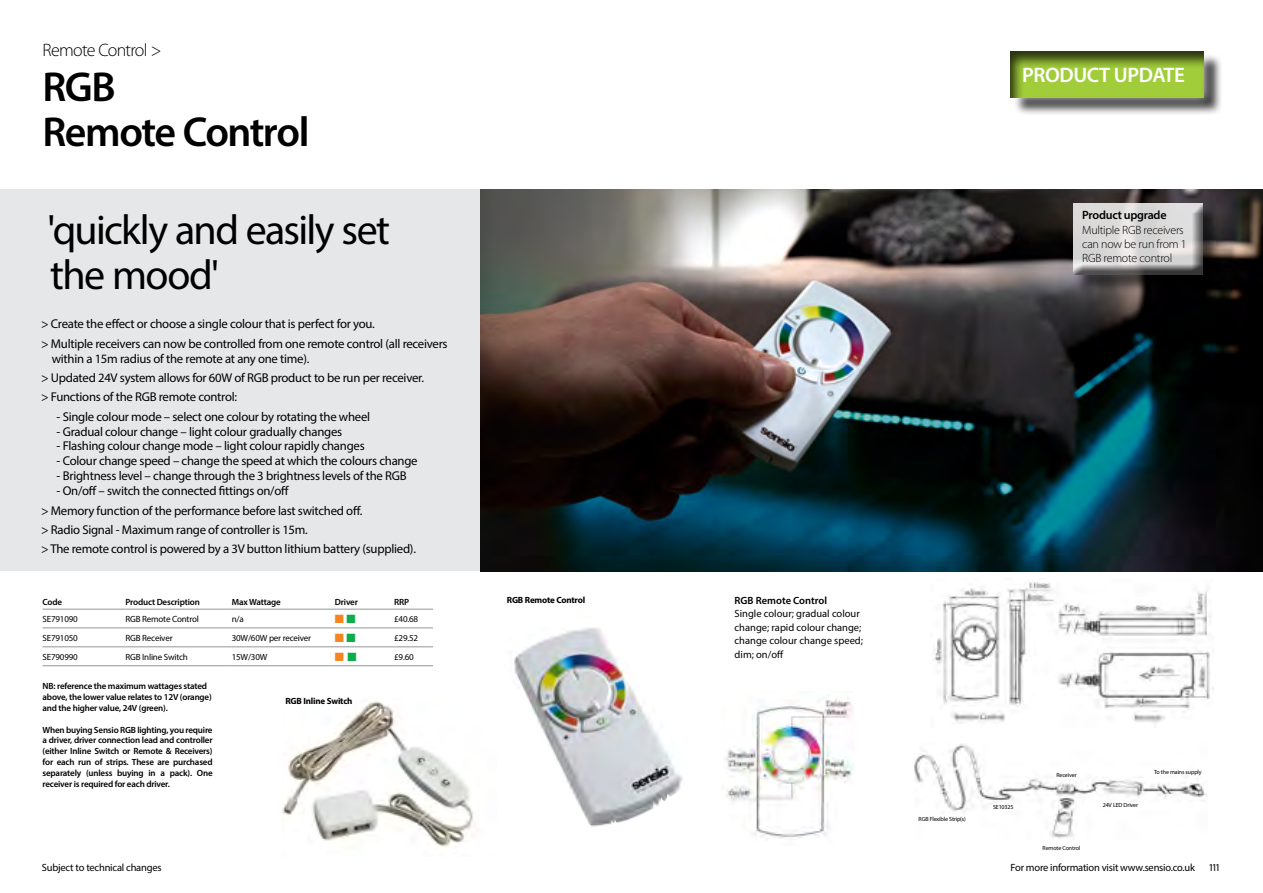
<style>
.page{position:relative;width:1263px;height:893px;background:#fff}
.page>*{position:absolute;margin:0;border:0;box-sizing:border-box;transform-origin:0 0}
.t1{font:42px/45px "Myriad Pro";letter-spacing:-.035em;color:#000}
.t2{font:600 42px/45px "Myriad Pro";letter-spacing:-.035em;color:#000}
.t3{font:600 21px "Myriad Pro";letter-spacing:-.02em;color:#fff}
.t4{font:300 18px "Myriad Pro";letter-spacing:-.04em;color:#000}
.t5{font:12.75px/19.2px "Myriad Pro";letter-spacing:-.02em;color:#000}
.t6{font:300 12px/14.4px "Myriad Pro";letter-spacing:-.02em;color:#000}
.t7{font:600 12px "Myriad Pro";letter-spacing:-.02em;color:#000}
.t8{font:10.5px/13.5px "Myriad Pro";letter-spacing:-.005em;color:#000}
.t9{font:600 10.5px "Myriad Pro";color:#000}
.t10{font:600 9px/10.8px "Myriad Pro";letter-spacing:-.02em;color:#000}
.t11{font:9px "Myriad Pro";letter-spacing:-.02em;color:#000}
.t12{font:700 9px "Myriad Pro";letter-spacing:-.02em;color:#000}
.t13{font:6px "Myriad Pro";letter-spacing:-.02em;color:#000}
</style>
<div class="page">
<img style="left:514px;top:628px;width:169px;height:199px">
<img style="left:915px;top:744px;width:292px;height:95px">
<img style="left:725px;top:695px;width:129px;height:144px">
<div style="left:0;top:189px;width:481px;height:382px;background:#e6e7e8"></div>
<img style="left:481px;top:189px;width:782px;height:382px">
<hr style="left:43px;top:609px;width:82px;height:1px;background:#939598">
<hr style="left:125px;top:609px;width:107px;height:1px;background:#939598">
<hr style="left:232px;top:609px;width:103px;height:1px;background:#939598">
<hr style="left:335px;top:609px;width:59px;height:1px;background:#939598">
<hr style="left:394px;top:609px;width:39px;height:1px;background:#939598">
<hr style="left:43px;top:627px;width:82px;height:1px;background:#939598">
<hr style="left:125px;top:627px;width:107px;height:1px;background:#939598">
<hr style="left:232px;top:627px;width:103px;height:1px;background:#939598">
<hr style="left:335px;top:627px;width:59px;height:1px;background:#939598">
<hr style="left:394px;top:627px;width:39px;height:1px;background:#939598">
<hr style="left:43px;top:646px;width:82px;height:1px;background:#939598">
<hr style="left:125px;top:646px;width:107px;height:1px;background:#939598">
<hr style="left:232px;top:646px;width:103px;height:1px;background:#939598">
<hr style="left:335px;top:646px;width:59px;height:1px;background:#939598">
<hr style="left:394px;top:646px;width:39px;height:1px;background:#939598">
<hr style="left:43px;top:665px;width:82px;height:1px;background:#939598">
<hr style="left:125px;top:665px;width:107px;height:1px;background:#939598">
<hr style="left:232px;top:665px;width:103px;height:1px;background:#939598">
<hr style="left:335px;top:665px;width:59px;height:1px;background:#939598">
<hr style="left:394px;top:665px;width:39px;height:1px;background:#939598">
<div style="left:1013px;top:53px;width:210px;height:63px;background:#000;opacity:.75"></div>
<div style="left:1001px;top:41px;width:212px;height:66px;background:#fff;opacity:.75"></div>
<div style="left:1008px;top:49px;width:196px;height:50px;background:#000;opacity:.75"></div>
<img style="left:282px;top:701px;width:192px;height:146px">
<img style="left:933px;top:582px;width:281px;height:142px">
<div style="left:1075px;top:205px;width:146px;height:88px;background:#000;opacity:.75"></div>
<div style="left:1072px;top:203px;width:132px;height:72px;background:#000;opacity:.75"></div>
<h3 class="t4" style="left:43px;top:39px;width:120px">Remote Control &gt;</h3>
<h1 class="t2" style="left:43px;top:63px;width:269px">RGB<br>Remote Control</h1>
<h1 class="t1" style="left:47px;top:207px;width:344px">'quickly and easily set the mood'</h1>
<p class="t5" style="left:41px;top:314px;width:408px">&gt; Create the effect or choose a single colour that is perfect for you.<br>&gt; Multiple receivers can now be controlled from one remote control (all receivers</p>
<p class="t5" style="left:41px;top:349px;width:384px;text-indent:11px">within a 15m radius of the remote at any one time).<br>&gt; Updated 24V system allows for 60W of RGB product to be run per receiver. &gt; Functions of the RGB remote control:</p>
<p class="t5" style="left:57px;top:406px;width:315px">- Single colour mode – select one colour by rotating the wheel</p>
<p class="t5" style="left:57px;top:421px;width:287px">- Gradual colour change – light colour gradually changes</p>
<p class="t5" style="left:57px;top:436px;width:310px">- Flashing colour change mode – light colour rapidly changes</p>
<p class="t5" style="left:57px;top:451px;width:363px">- Colour change speed – change the speed at which the colours change</p>
<p class="t5" style="left:57px;top:466px;width:351px">- Brightness level – change through the 3 brightness levels of the RGB</p>
<p class="t5" style="left:41px;top:481px;width:376px;text-indent:16px">- On/off – switch the connected fittings on/off<br>&gt; Memory function of the performance before last switched off.<br>&gt; Radio Signal - Maximum range of controller is 15m.<br>&gt; The remote control is powered by a 3V button lithium battery (supplied).</p>
<p class="t10" style="left:43px;top:596px;width:21px">Code</p>
<p class="t10" style="left:125px;top:596px;width:76px">Product Description</p>
<p class="t10" style="left:232px;top:596px;width:50px">Max Wattage</p>
<p class="t10" style="left:335px;top:596px;width:25px">Driver</p>
<p class="t10" style="left:394px;top:596px;width:16px">RRP</p>
<p class="t11" style="left:43px;top:613px;width:37px">SE791090</p>
<p class="t11" style="left:125px;top:613px;width:75px">RGB Remote Control</p>
<p class="t11" style="left:232px;top:613px;width:14px">n/a</p>
<p class="t11" style="left:394px;top:613px;width:26px">£40.68</p>
<p class="t11" style="left:43px;top:632px;width:37px">SE791050</p>
<p class="t11" style="left:125px;top:632px;width:49px">RGB Receiver</p>
<p class="t11" style="left:232px;top:632px;width:81px">30W/60W per receiver</p>
<p class="t11" style="left:394px;top:632px;width:26px">£29.52</p>
<p class="t11" style="left:43px;top:651px;width:37px">SE790990</p>
<p class="t11" style="left:125px;top:651px;width:64px">RGB Inline Switch</p>
<p class="t11" style="left:232px;top:651px;width:37px">15W/30W</p>
<p class="t11" style="left:394px;top:651px;width:21px">£9.60</p>
<p class="t10" style="left:43px;top:681px;width:171px">NB: reference the maximum wattages stated above, the lower value relates to 12V (orange) and the higher value, 24V (green).</p>
<p class="t10" style="left:43px;top:724px;width:172px;text-align:justify">When buying Sensio RGB lighting, you require a driver, driver connection lead and controller (either Inline Switch or Remote &amp; Receivers) for each run of strips. These are purchased separately (unless buying in a pack). One receiver is required for each driver.</p>
<p class="t8" style="left:42px;top:861px;width:121px">Subject to technical changes</p>
<p class="t12" style="left:285px;top:695px;width:69px">RGB Inline Switch</p>
<p class="t12" style="left:507px;top:594px;width:80px">RGB Remote Control</p>
<h2 class="t3" style="left:1022px;top:61px;width:164px">PRODUCT UPDATE</h2>
<p class="t7" style="left:1082px;top:208px;width:86px">Product upgrade</p>
<p class="t6" style="left:1082px;top:222px;width:106px">Multiple RGB receivers can now be run from 1<br>RGB remote control</p>
<p class="t9" style="left:735px;top:594px;width:94px">RGB Remote Control</p>
<p class="t8" style="left:735px;top:607px;width:130px">Single colour; gradual colour change; rapid colour change; change colour change speed; dim; on/off</p>
<p class="t13" style="left:918px;top:816px;width:49px">RGB Flexible Strip(s)</p>
<p class="t13" style="left:993px;top:803px;width:22px">SE10325</p>
<p class="t13" style="left:1056px;top:771px;width:22px">Receiver</p>
<p class="t13" style="left:1042px;top:844px;width:39px">Remote Control</p>
<p class="t13" style="left:1103px;top:801px;width:37px">24V LED Driver</p>
<p class="t13" style="left:1154px;top:768px;width:49px">To the mains supply</p>
<p class="t8" style="left:1010px;top:861px;width:186px">For more information visit www.sensio.co.uk</p>
<p class="t8" style="left:1208px;top:861px;width:13px">111</p>
</div>
